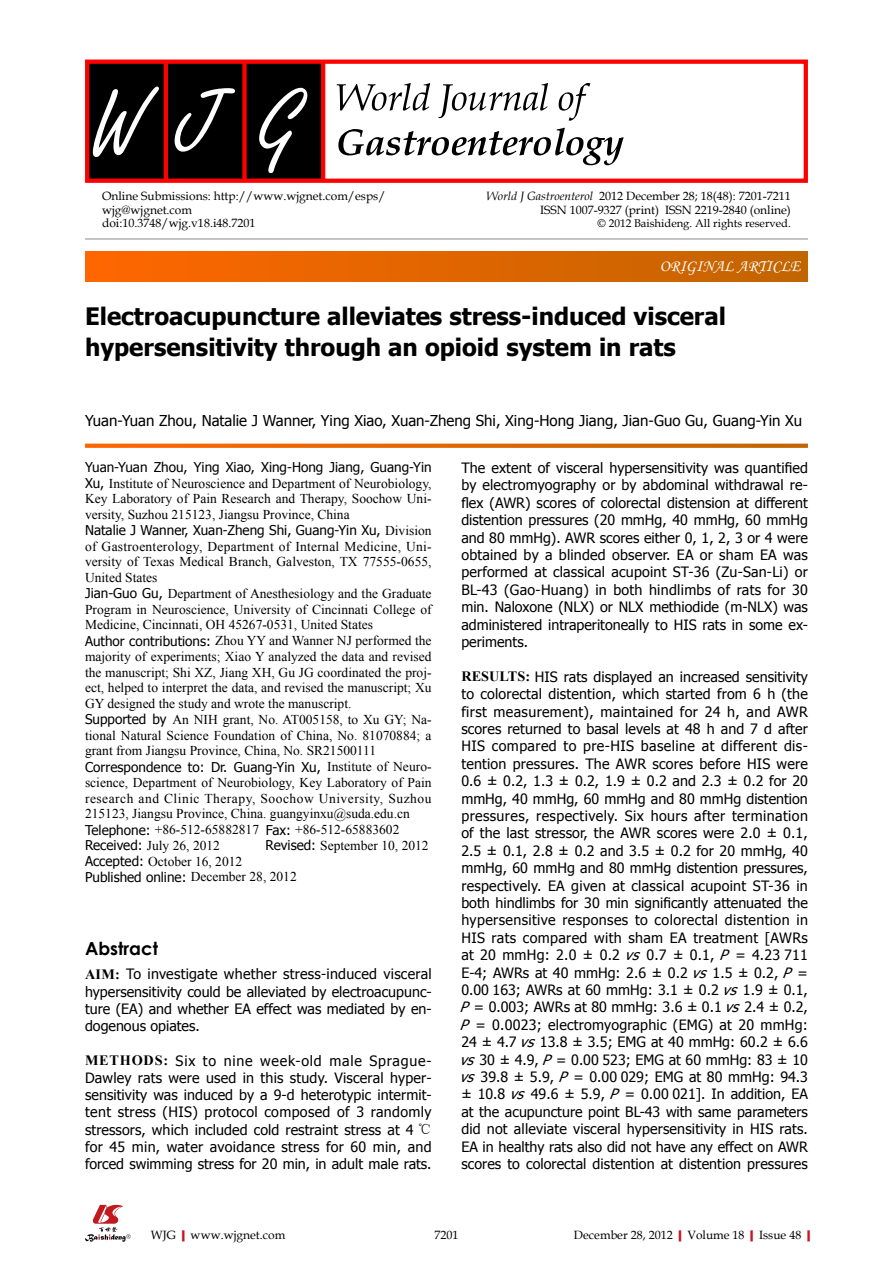
<style>
.page{position:relative;width:893px;height:1263px;background:#fff}
.page>*{position:absolute;margin:0;border:0;box-sizing:border-box;transform-origin:0 0}
.t1{font:700 24px/31.5px "Tahoma";color:#000}
.t2{font:700 18px "Century Gothic";color:#000}
.t3{font:16.5px "Monotype Corsiva";color:#fff}
.t4{font:15px "Tahoma";color:#000}
.t5{font:14.25px/17.4px "Tahoma";color:#000;text-align:justify}
.t6{font:13.5px/15.8px "Times New Roman";color:#000}
.t7{font:13.5px "Tahoma";color:#000}
.t8{font:12px/13.5px "Book Antiqua";color:#000;text-align:right}
.t9{font:11.25px "Book Antiqua";color:#000}
.s1{font-style:italic}
.s2{font-family:"Tahoma"}
.s3{font-family:"Times New Roman"}
.s4{font-family:"Times New Roman";font-weight:700}
.s5{font-family:"Sim Sun"}
.s6{font-weight:700;color:#c01920}
</style>
<div class="page">
<div style="left:85px;top:252px;width:723px;height:29px;background:linear-gradient(to right,#f60,#c16500)"></div>
<hr style="left:85px;top:239px;width:723px;height:1px;background:#898989">
<div style="left:87px;top:61px;width:236px;height:121px;background:#000"></div>
<hr style="left:164px;top:61px;width:4px;height:121px;background:#f00">
<div style="left:242px;top:61px;width:5px;height:121px;background:#f00"></div>
<hr style="left:321px;top:61px;width:4px;height:121px;background:#f00">
<div style="left:85px;top:60px;width:723px;height:123px;border:4px solid #f00"></div>
<svg style="left:259px;top:88px;width:48px;height:85px"></svg>
<svg style="left:175px;top:88px;width:60px;height:64px"></svg>
<svg style="left:93px;top:87px;width:66px;height:70px"></svg>
<svg style="left:337px;top:83px;width:253px;height:38px"></svg>
<svg style="left:338px;top:128px;width:286px;height:37px"></svg>
<svg style="left:85px;top:444px;width:723px;height:4px;background:#e16a08"></svg>
<svg style="left:85px;top:1205px;width:46px;height:37px"></svg>
<p class="t8" style="left:102px;top:189px;width:285px;text-align:left">Online Submissions: http://www.wjgnet.com/esps/ wjg@wjgnet.com<br>doi:10.3748/wjg.v18.i48.7201</p>
<p class="t8" style="left:486px;top:189px;width:306px"><span class="s1">World J Gastroenterol</span> 2012 December 28; 18(48): 7201-7211<br>ISSN 1007-9327 (print) ISSN 2219-2840 (online)</p>
<p class="t9" style="left:598px;top:215px;width:195px">© 2012 Baishideng. All rights reserved.</p>
<p class="t3" style="left:660px;top:256px;width:142px">ORIGINAL ARTICLE</p>
<h1 class="t1" style="left:85px;top:298px;width:642px">Electroacupuncture alleviates stress-induced visceral hypersensitivity through an opioid system in rats</h1>
<p class="t4" style="left:85px;top:410px;width:718px">Yuan-Yuan Zhou, Natalie J Wanner, Ying Xiao, Xuan-Zheng Shi, Xing-Hong Jiang, Jian-Guo Gu, Guang-Yin Xu</p>
<p class="t7" style="left:85px;top:458px;width:348px">Yuan-Yuan Zhou, Ying Xiao, Xing-Hong Jiang, Guang-Yin</p>
<p class="t6" style="left:85px;top:475px;width:348px;text-align:justify"><span class="s2">Xu,</span> Institute of Neuroscience and Department of Neurobiology, Key Laboratory of Pain Research and Therapy, Soochow Uni&shy;versity, Suzhou 215123, Jiangsu Province, China</p>
<p class="t7" style="left:85px;top:521px;width:348px">Natalie J Wanner, Xuan-Zheng Shi, Guang-Yin Xu, <span class="s3">Division</span></p>
<p class="t6" style="left:85px;top:538px;width:348px">of Gastroenterology, Department of Internal Medicine, Uni&shy;versity of Texas Medical Branch, Galveston, TX 77555-0655, United States<br><span class="s2">Jian-Guo Gu,</span> Department of Anesthesiology and the Graduate Program in Neuroscience, University of Cincinnati College of Medicine, Cincinnati, OH 45267-0531, United States<br><span class="s2">Author contributions:</span> Zhou YY and Wanner NJ performed the majority of experiments; Xiao Y analyzed the data and revised the manuscript; Shi XZ, Jiang XH, Gu JG coordinated the proj&shy;ect, helped to interpret the data, and revised the manuscript; Xu GY designed the study and wrote the manuscript.<br><span class="s2">Supported by</span> An NIH grant, No. AT005158, to Xu GY; Na&shy;tional Natural Science Foundation of China, No. 81070884; a grant from Jiangsu Province, China, No. SR21500111</p>
<p class="t7" style="left:85px;top:758px;width:348px">Correspondence to: Dr. Guang-Yin Xu, <span class="s3">Institute of Neuro-</span></p>
<p class="t6" style="left:85px;top:774px;width:348px">science, Department of Neurobiology, Key Laboratory of Pain research and Clinic Therapy, Soochow University, Suzhou 215123, Jiangsu Province, China. guangyinxu@suda.edu.cn <span class="s2">Telephone:</span> +86-512-65882817 <span class="s2">Fax:</span> +86-512-65883602<br><span class="s2">Received:</span> July 26, 2012</p>
<p class="t6" style="left:266px;top:837px;width:164px"><span class="s2">Revised:</span> September 10, 2012</p>
<p class="t6" style="left:85px;top:853px;width:159px"><span class="s2">Accepted:</span> October 16, 2012</p>
<p class="t7" style="left:85px;top:868px;width:213px">Published online: <span class="s3">December 28, 2012</span></p>
<p class="t2" style="left:85px;top:935px;width:75px">Abstract</p>
<p class="t5" style="left:85px;top:965px;width:348px"><span class="s4">AIM:</span> To investigate whether stress-induced visceral hypersensitivity could be alleviated by electroacupunc&shy;ture (EA) and whether EA effect was mediated by en&shy;dogenous opiates.</p>
<p class="t5" style="left:85px;top:1051px;width:348px"><span class="s4">METHODS:</span> Six to nine week-old male Sprague-Dawley rats were used in this study. Visceral hyper&shy;sensitivity was induced by a 9-d heterotypic intermit&shy;tent stress (HIS) protocol composed of 3 randomly stressors, which included cold restraint stress at 4 <span class="s5">℃ </span>for 45 min, water avoidance stress for 60 min, and forced swimming stress for 20 min, in adult male rats.</p>
<p class="t5" style="left:461px;top:458px;width:348px">The extent of visceral hypersensitivity was quantified by electromyography or by abdominal withdrawal re&shy;flex (AWR) scores of colorectal distension at different distention pressures (20 mmHg, 40 mmHg, 60 mmHg and 80 mmHg). AWR scores either 0, 1, 2, 3 or 4 were obtained by a blinded observer. EA or sham EA was performed at classical acupoint ST-36 (Zu-San-Li) or BL-43 (Gao-Huang) in both hindlimbs of rats for 30 min. Naloxone (NLX) or NLX methiodide (m-NLX) was administered intraperitoneally to HIS rats in some ex&shy;periments.</p>
<p class="t5" style="left:459px;top:667px;width:350px"><span class="s4">RESULTS:</span> HIS rats displayed an increased sensitivity to colorectal distention, which started from 6 h (the first measurement), maintained for 24 h, and AWR scores returned to basal levels at 48 h and 7 d after HIS compared to pre-HIS baseline at different dis&shy;tention pressures. The AWR scores before HIS were 0.6 ± 0.2, 1.3 ± 0.2, 1.9 ± 0.2 and 2.3 ± 0.2 for 20 mmHg, 40 mmHg, 60 mmHg and 80 mmHg distention pressures, respectively. Six hours after termination of the last stressor, the AWR scores were 2.0 ± 0.1, 2.5 ± 0.1, 2.8 ± 0.2 and 3.5 ± 0.2 for 20 mmHg, 40 mmHg, 60 mmHg and 80 mmHg distention pressures, respectively. EA given at classical acupoint ST-36 in both hindlimbs for 30 min significantly attenuated the hypersensitive responses to colorectal distention in HIS rats compared with sham EA treatment [AWRs at 20 mmHg: 2.0 ± 0.2 <span class="s1">vs</span> 0.7 ± 0.1, <span class="s1">P</span> = 4.23 711<br>E-4; AWRs at 40 mmHg: 2.6 ± 0.2 <span class="s1">vs</span> 1.5 ± 0.2, <span class="s1">P</span> = 0.00 163; AWRs at 60 mmHg: 3.1 ± 0.2 <span class="s1">vs</span>1.9 ± 0.1, <span class="s1">P</span> = 0.003; AWRs at 80 mmHg: 3.6 ± 0.1 <span class="s1">vs</span>2.4 ± 0.2, <span class="s1">P</span> = 0.0023; electromyographic (EMG) at 20 mmHg:<br>24 ± 4.7 <span class="s1">vs</span>13.8 ± 3.5; EMG at 40 mmHg: 60.2 ± 6.6 <span class="s1">vs</span>30 ± 4.9, <span class="s1">P</span> = 0.00 523; EMG at 60 mmHg: 83 ± 10 <span class="s1">vs</span> 39.8 ± 5.9, <span class="s1">P</span> = 0.00 029; EMG at 80 mmHg: 94.3 ± 10.8 <span class="s1">vs</span> 49.6 ± 5.9, <span class="s1">P</span> = 0.00 021]. In addition, EA at the acupuncture point BL-43 with same parameters did not alleviate visceral hypersensitivity in HIS rats.<br>EA in healthy rats also did not have any effect on AWR scores to colorectal distention at distention pressures</p>
<p class="t8" style="left:151px;top:1227px;width:136px">WJG<span class="s6">|</span>www.wjgnet.com</p>
<p class="t8" style="left:434px;top:1227px;width:25px">7201</p>
<p class="t8" style="left:574px;top:1227px;width:243px">December 28, 2012<span class="s6">|</span>Volume 18<span class="s6">|</span>Issue 48<span class="s6">|</span></p>
</div>
